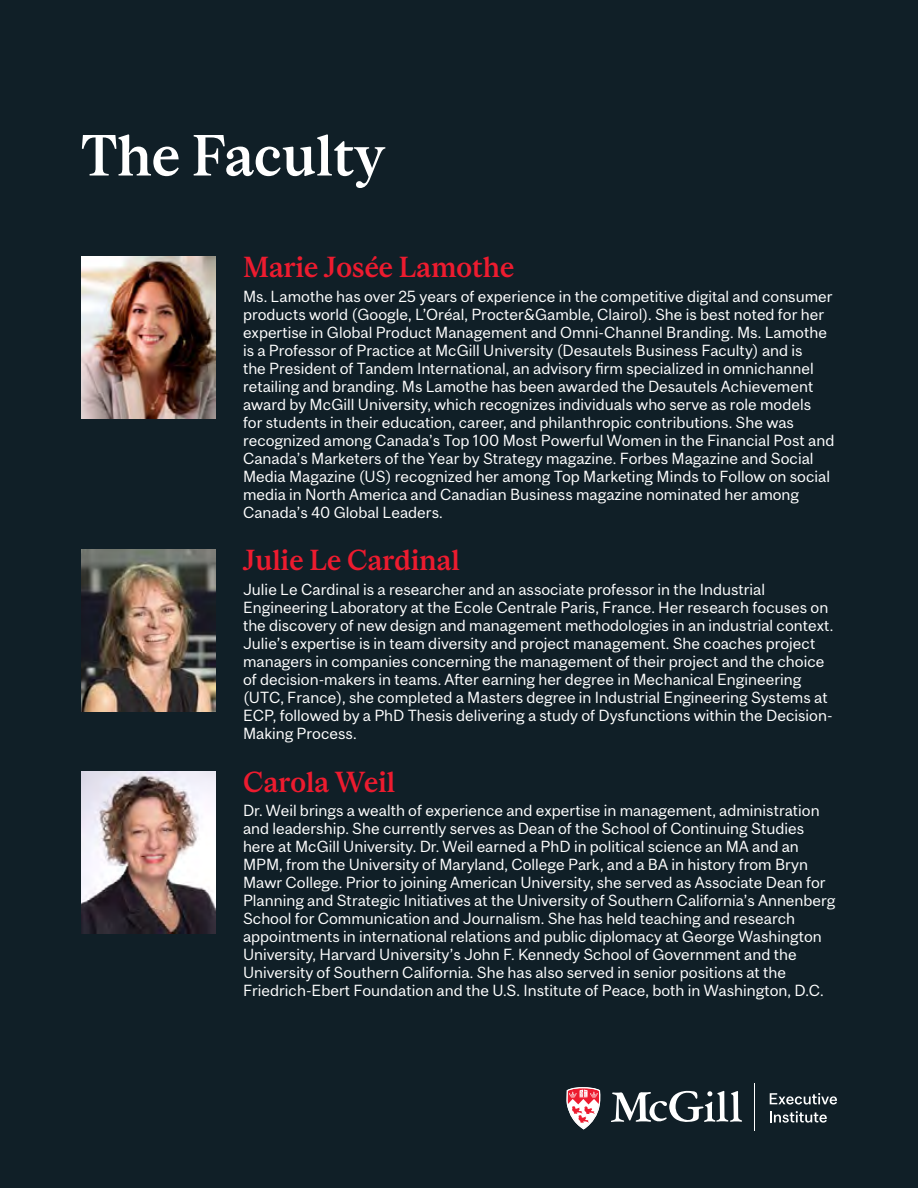
<style>
.page{position:relative;width:918px;height:1188px;background:#101f27}
.page>*{position:absolute;margin:0;border:0;box-sizing:border-box;transform-origin:0 0}
.t1{font:500 54px "Mc Gill Serif";color:#fff}
.t2{font:500 27px "Mc Gill Serif";color:#ed1b2f}
.t3{font:15px/18px "Mc Gill Sans";color:#fff}
</style>
<div class="page">
<hr style="left:754px;top:1083px;width:1px;height:48px;background:#fff">
<svg style="left:611px;top:1091px;width:131px;height:31px"></svg>
<svg style="left:770px;top:1093px;width:67px;height:12px"></svg>
<svg style="left:770px;top:1111px;width:57px;height:12px"></svg>
<svg style="left:566px;top:1087px;width:34px;height:43px"></svg>
<img style="left:81px;top:257px;width:135px;height:162px">
<img style="left:81px;top:550px;width:135px;height:162px">
<img style="left:81px;top:771px;width:135px;height:162px">
<h1 class="t1" style="left:81px;top:121px;width:305px">The Faculty</h1>
<h2 class="t2" style="left:243px;top:250px;width:273px">Marie Josée Lamothe</h2>
<p class="t3" style="left:243px;top:287px;width:593px">Ms. Lamothe has over 25 years of experience in the competitive digital and consumer products world (Google, L’Oréal, Procter&amp;Gamble, Clairol). She is best noted for her expertise in Global Product Management and Omni-Channel Branding. Ms. Lamothe is a Professor of Practice at McGill University (Desautels Business Faculty) and is<br>the President of Tandem International, an advisory firm specialized in omnichannel retailing and branding. Ms Lamothe has been awarded the Desautels Achievement award by McGill University, which recognizes individuals who serve as role models for students in their education, career, and philanthropic contributions. She was recognized among Canada’s Top 100 Most Powerful Women in the Financial Post and Canada’s Marketers of the Year by Strategy magazine. Forbes Magazine and Social Media Magazine (US) recognized her among Top Marketing Minds to Follow on social media in North America and Canadian Business magazine nominated her among Canada’s 40 Global Leaders.</p>
<h2 class="t2" style="left:243px;top:543px;width:219px">Julie Le Cardinal</h2>
<p class="t3" style="left:243px;top:580px;width:592px">Julie Le Cardinal is a researcher and an associate professor in the Industrial Engineering Laboratory at the Ecole Centrale Paris, France. Her research focuses on the discovery of new design and management methodologies in an industrial context.<br>Julie’s expertise is in team diversity and project management. She coaches project managers in companies concerning the management of their project and the choice of decision-makers in teams. After earning her degree in Mechanical Engineering (UTC, France), she completed a Masters degree in Industrial Engineering Systems at ECP, followed by a PhD Thesis delivering a study of Dysfunctions within the Decision-Making Process.</p>
<h2 class="t2" style="left:243px;top:764px;width:154px">Carola Weil</h2>
<p class="t3" style="left:243px;top:802px;width:594px">Dr. Weil brings a wealth of experience and expertise in management, administration and leadership. She currently serves as Dean of the School of Continuing Studies here at McGill University. Dr. Weil earned a PhD in political science an MA and an MPM, from the University of Maryland, College Park, and a BA in history from Bryn Mawr College. Prior to joining American University, she served as Associate Dean for Planning and Strategic Initiatives at the University of Southern California’s Annenberg School for Communication and Journalism. She has held teaching and research appointments in international relations and public diplomacy at George Washington University, Harvard University’s John F. Kennedy School of Government and the University of Southern California. She has also served in senior positions at the Friedrich-Ebert Foundation and the U.S. Institute of Peace, both in Washington, D.C.</p>
</div>
